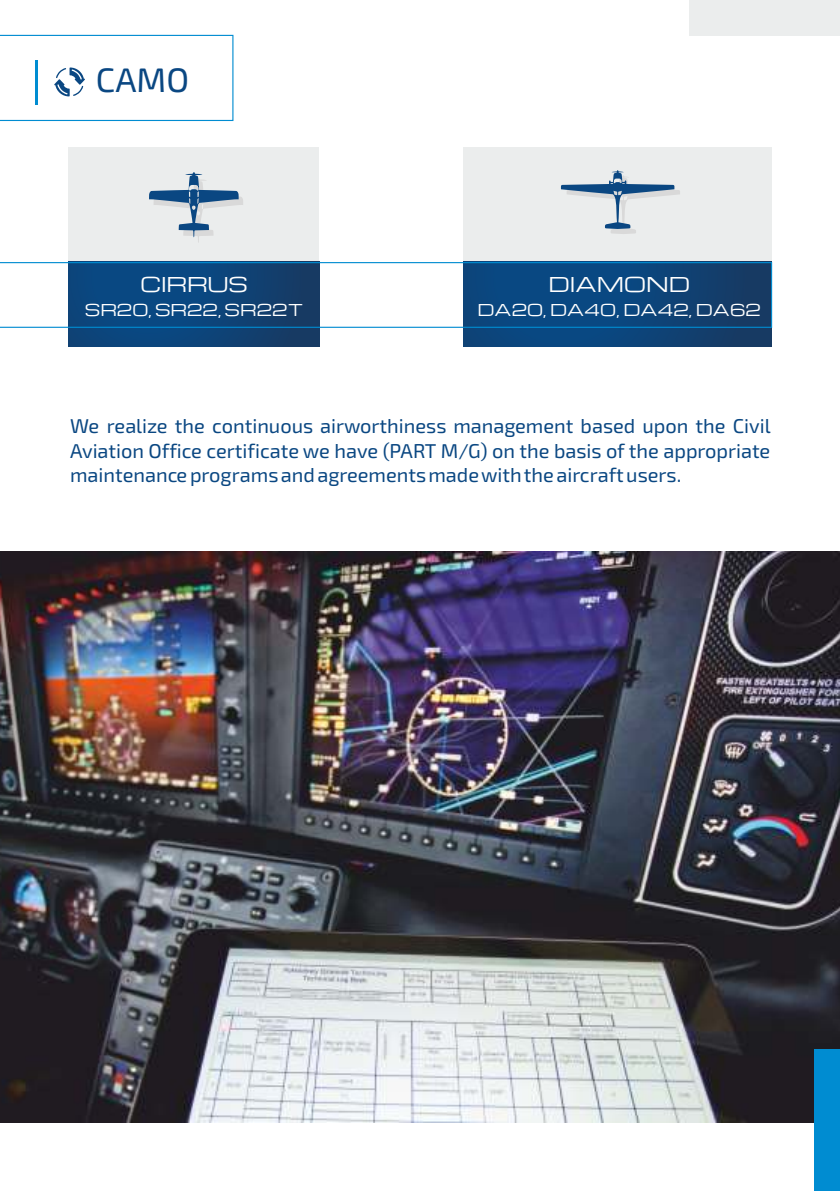
<style>
.page{position:relative;width:840px;height:1191px;background:#fff}
.page>*{position:absolute;margin:0;border:0;box-sizing:border-box;transform-origin:0 0}
.t1{font:34px "Exo 2";color:#0a4782}
.t2{font:20px/24px "Exo 2";color:#0a4782;text-align:justify}
.t3{font:20px "Michroma";color:#fff}
.t4{font:16px "Michroma";color:#fff}
</style>
<div class="page">
<div style="left:462px;top:147px;width:309px;height:160px;background:#ebeded"></div>
<img style="left:0;top:552px;width:839px;height:570px">
<div style="left:813px;top:1049px;width:26px;height:142px;background:#008cd1"></div>
<div style="left:688px;top:0;width:151px;height:35px;background:#ebeded"></div>
<div style="left:68px;top:147px;width:251px;height:160px;background:#ebeded"></div>
<div style="left:462px;top:262px;width:309px;height:84px;background:linear-gradient(to right,#074a86,#153c67)"></div>
<div style="left:68px;top:262px;width:251px;height:84px;background:linear-gradient(to right,#084883,#153c67)"></div>
<svg style="left:0;top:34px;width:234px;height:87px"></svg>
<svg style="left:0;top:262px;width:771px;height:66px"></svg>
<svg style="left:560px;top:170px;width:119px;height:64px"></svg>
<svg style="left:149px;top:172px;width:94px;height:70px"></svg>
<h1 class="t1" style="left:96px;top:68px;width:95px">CAMO</h1>
<p class="t3" style="left:140px;top:269px;width:109px">CIRRUS</p>
<p class="t4" style="left:85px;top:297px;width:220px">SR20, SR22, SR22T</p>
<p class="t3" style="left:548px;top:269px;width:143px">DIAMOND</p>
<p class="t4" style="left:477px;top:297px;width:285px">DA20, DA40, DA42, DA62</p>
<p class="t2" style="left:70px;top:416px;width:701px">We realize the continuous airworthiness management based upon the Civil Aviation Office certificate we have (PART M/G) on the basis of the appropriate maintenance programs and agreements made with the aircraft users.</p>
</div>
